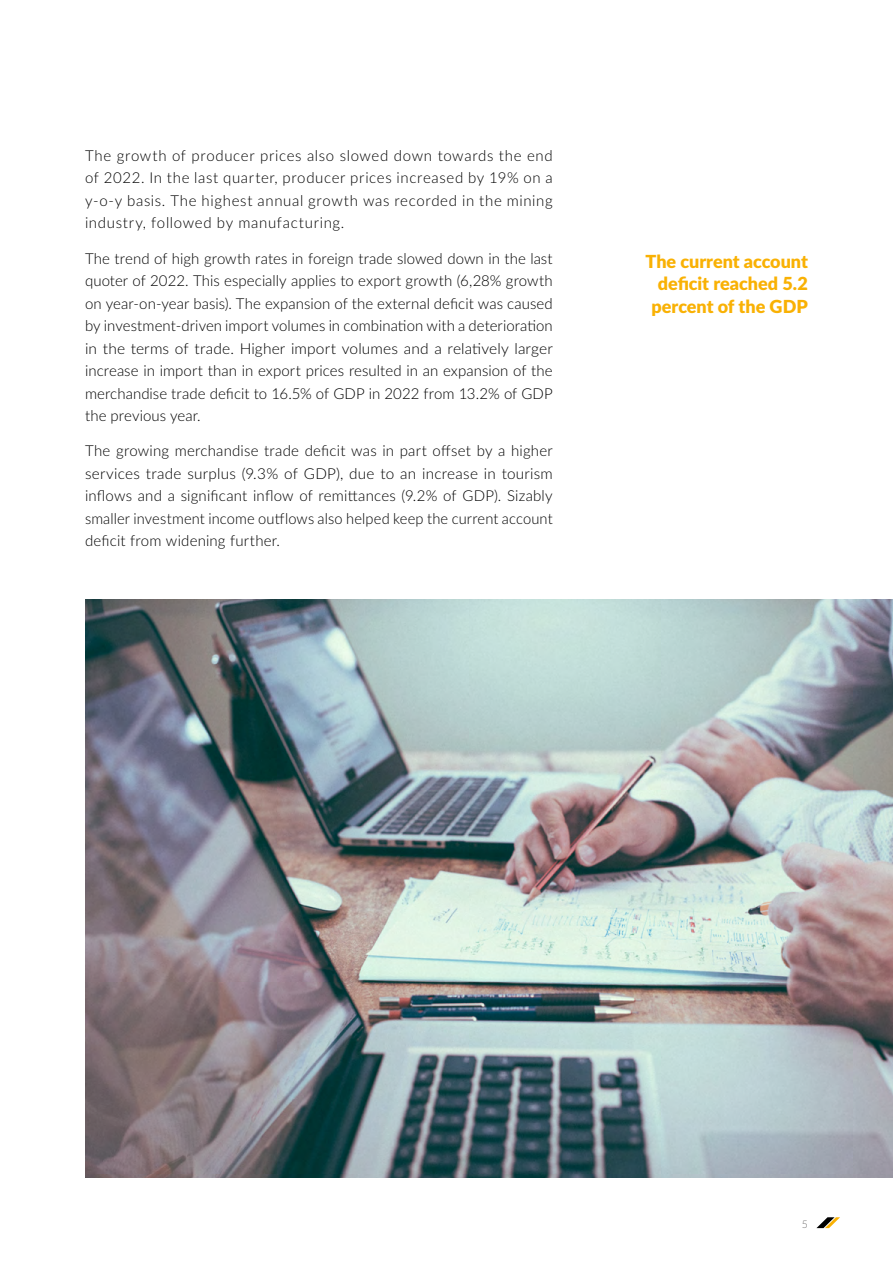
<style>
.page{position:relative;width:893px;height:1263px;background:#fff}
.page>*{position:absolute;margin:0;border:0;box-sizing:border-box;transform-origin:0 0}
.t1{font:900 18px/22.5px "Lato";color:#f9b104;text-align:right}
.t2{font:300 15px/22.5px "Lato";letter-spacing:.015em;color:#000;text-align:justify}
.t3{font:300 10.5px "Lato";color:#706f6f}
</style>
<div class="page">
<svg style="left:816px;top:1217px;width:24px;height:11px"></svg>
<img style="left:85px;top:600px;width:808px;height:578px">
<p class="t2" style="left:85px;top:144px;width:469px">The growth of producer prices also slowed down towards the end of 2022. In the last quarter, producer prices increased by 19% on a y-o-y basis. The highest annual growth was recorded in the mining industry, followed by manufacturing.</p>
<p class="t2" style="left:85px;top:246px;width:469px">The trend of high growth rates in foreign trade slowed down in the last quoter of 2022. This especially applies to export growth (6,28% growth on year-on-year basis). The expansion of the external deficit was caused by investment-driven import volumes in combination with a deterioration in the terms of trade. Higher import volumes and a relatively larger increase in import than in export prices resulted in an expansion of the merchandise trade deficit to 16.5% of GDP in 2022 from 13.2% of GDP the previous year.</p>
<p class="t2" style="left:85px;top:439px;width:469px">The growing merchandise trade deficit was in part offset by a higher services trade surplus (9.3% of GDP), due to an increase in tourism inflows and a significant inflow of remittances (9.2% of GDP). Sizably smaller investment income outflows also helped keep the current account deficit from widening further.</p>
<p class="t1" style="left:645px;top:249px;width:164px">The current account deficit reached 5.2 percent of the GDP</p>
<p class="t3" style="left:802px;top:1217px;width:8px">5</p>
</div>
